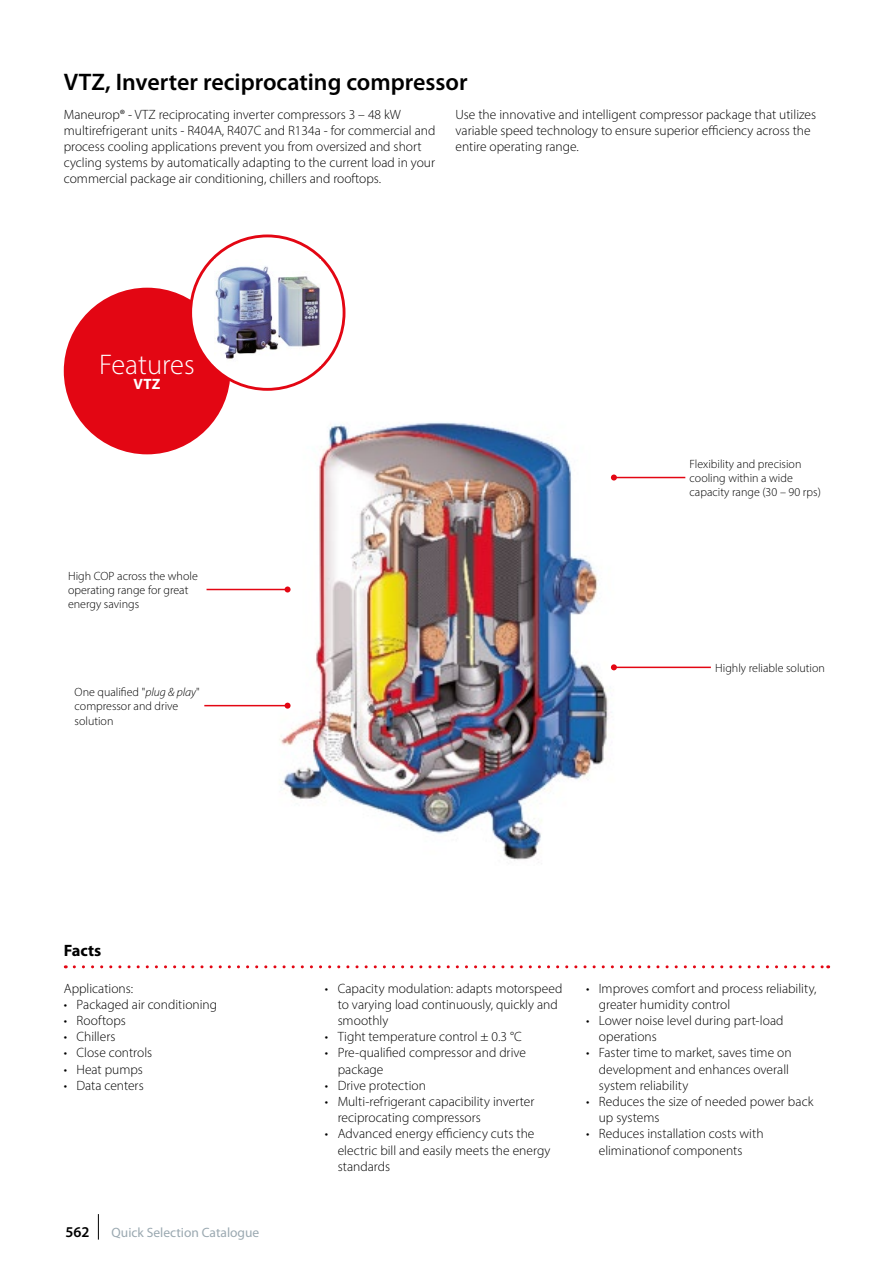
<style>
.page{position:relative;width:893px;height:1263px;background:#fff}
.page>*{position:absolute;margin:0;border:0;box-sizing:border-box;transform-origin:0 0}
.t1{font:300 28.5px "Myriad Pro";color:#fff}
.t2{font:600 24px "Myriad Pro";color:#000}
.t3{font:700 16.5px "Myriad Pro";color:#000}
.t4{font:600 15px "Myriad Pro";color:#000}
.t5{font:700 15px "Myriad Pro";color:#fff}
.t6{font:300 13.5px/16.2px "Myriad Pro";color:#000}
.t7{font:13.5px "Myriad Pro";color:#9ba9b1}
.t8{font:300 12px/14.4px "Myriad Pro";color:#000}
.s1{font-style:italic}
</style>
<div class="page">
<svg style="left:98px;top:1214px;width:1px;height:25px"></svg>
<img style="left:255px;top:422px;width:383px;height:439px">
<div style="left:64px;top:288px;width:166px;height:166px;background:#e30613;border-radius:50%"></div>
<div style="left:191px;top:236px;width:153px;height:153px;background:#fff;border-radius:50%"></div>
<div style="left:189px;top:234px;width:156px;height:157px;border:3px solid #e30613;border-radius:50%"></div>
<img style="left:215px;top:266px;width:105px;height:93px">
<svg style="left:74px;top:965px;width:755px;height:3px"></svg>
<hr style="left:614px;top:477px;width:71px;height:1px;background:#e30613">
<svg style="left:611px;top:474px;width:6px;height:6px"></svg>
<hr style="left:614px;top:667px;width:97px;height:1px;background:#e30613">
<svg style="left:611px;top:664px;width:6px;height:6px"></svg>
<hr style="left:207px;top:589px;width:81px;height:1px;background:#e30613">
<svg style="left:285px;top:586px;width:6px;height:6px"></svg>
<hr style="left:204px;top:705px;width:84px;height:1px;background:#e30613">
<svg style="left:285px;top:703px;width:6px;height:6px"></svg>
<h2 class="t2" style="left:64px;top:67px;width:405px">VTZ, Inverter reciprocating compressor</h2>
<p class="t6" style="left:64px;top:106px;width:373px">Maneurop® - VTZ reciprocating inverter compressors 3 – 48 kW multirefrigerant units - R404A, R407C and R134a - for commercial and process cooling applications prevent you from oversized and short cycling systems by automatically adapting to the current load in your commercial package air conditioning, chillers and rooftops.</p>
<p class="t6" style="left:455px;top:106px;width:362px">Use the innovative and intelligent compressor package that utilizes variable speed technology to ensure superior efficiency across the entire operating range.</p>
<h1 class="t1" style="left:99px;top:348px;width:97px">Features</h1>
<p class="t5" style="left:134px;top:374px;width:28px">VTZ</p>
<p class="t8" style="left:68px;top:568px;width:131px">High COP across the whole operating range for great energy savings</p>
<p class="t8" style="left:75px;top:684px;width:127px">One qualified "<span class="s1">plug &amp; play</span>" compressor and drive solution</p>
<p class="t8" style="left:690px;top:456px;width:133px">Flexibility and precision cooling within a wide capacity range (30 – 90 rps)</p>
<p class="t8" style="left:715px;top:660px;width:111px">Highly reliable solution</p>
<p class="t3" style="left:64px;top:940px;width:39px">Facts</p>
<p class="t6" style="left:64px;top:980px;width:71px">Applications:</p>
<p class="t6" style="left:64px;top:996px;width:155px">• Packaged air conditioning</p>
<p class="t6" style="left:64px;top:1012px;width:64px">• Rooftops</p>
<p class="t6" style="left:64px;top:1028px;width:53px">• Chillers</p>
<p class="t6" style="left:64px;top:1044px;width:90px">• Close controls</p>
<p class="t6" style="left:64px;top:1061px;width:81px">• Heat pumps</p>
<p class="t6" style="left:64px;top:1077px;width:81px">• Data centers</p>
<p class="t4" style="left:65px;top:1223px;width:26px">562</p>
<p class="t7" style="left:112px;top:1224px;width:149px">Quick Selection Catalogue</p>
<p class="t6" style="left:338px;top:980px;width:226px;text-indent:-13px">• Capacity modulation: adapts motorspeed to varying load continuously, quickly and smoothly</p>
<p class="t6" style="left:325px;top:1028px;width:198px">• Tight temperature control ± 0.3 °C</p>
<p class="t6" style="left:338px;top:1044px;width:190px;text-indent:-13px">• Pre-qualified compressor and drive package</p>
<p class="t6" style="left:325px;top:1077px;width:103px">• Drive protection</p>
<p class="t6" style="left:338px;top:1093px;width:198px;text-indent:-13px">• Multi-refrigerant capacibility inverter reciprocating compressors</p>
<p class="t6" style="left:338px;top:1125px;width:214px;text-indent:-13px">• Advanced energy efficiency cuts the electric bill and easily meets the energy standards</p>
<p class="t6" style="left:599px;top:980px;width:219px;text-indent:-13px">• Improves comfort and process reliability, greater humidity control</p>
<p class="t6" style="left:599px;top:1012px;width:186px;text-indent:-13px">• Lower noise level during part-load operations</p>
<p class="t6" style="left:599px;top:1044px;width:194px;text-indent:-13px">• Faster time to market, saves time on development and enhances overall system reliability</p>
<p class="t6" style="left:599px;top:1093px;width:216px;text-indent:-13px">• Reduces the size of needed power back up systems</p>
<p class="t6" style="left:599px;top:1125px;width:166px;text-indent:-13px">• Reduces installation costs with eliminationof components</p>
</div>
